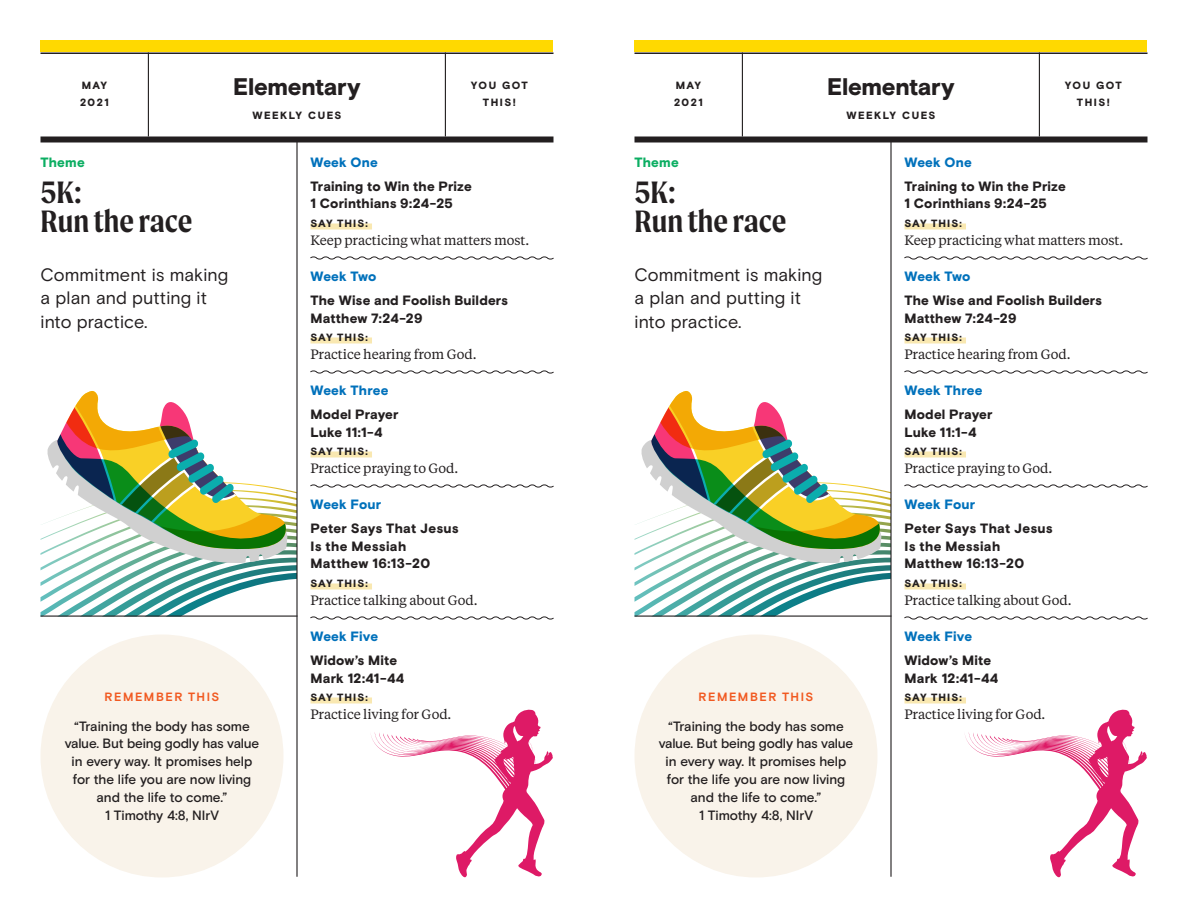
<style>
.page{position:relative;width:1188px;height:918px;background:#fff}
.page>*{position:absolute;margin:0;border:0;box-sizing:border-box;transform-origin:0 0}
.t1{font:600 33px/30px "Moret";color:#231f20}
.t2{font:900 24px "Basis Grotesque";letter-spacing:-.015em;color:#231f20}
.t3{font:18px/24px "Basis Grotesque";letter-spacing:.005em;color:#231f20}
.t4{font:900 13.5px/18px "Basis Grotesque";letter-spacing:.015em;color:#231f20}
.t5{font:500 13.5px/18px "Basis Grotesque";letter-spacing:-.005em;color:#231f20;text-align:center}
.t6{font:13.5px "Tiempos Text";letter-spacing:-.01em;color:#231f20}
.t7{font:900 13.5px "Basis Grotesque";letter-spacing:.01em;color:#0071bb}
.t8{font:900 13.5px "Basis Grotesque";letter-spacing:.015em;color:#0bae62}
.t9{font:700 12px "Basis Grotesque";letter-spacing:.13em;color:#f15921}
.t10{font:900 10.5px/18px "Basis Grotesque";letter-spacing:.1em;color:#231f20}
.t11{font:900 10.5px/18px "Basis Grotesque";letter-spacing:.14em;color:#231f20;text-align:center}
.t12{font:900 10.5px "Basis Grotesque";letter-spacing:.135em;color:#231f20}
</style>
<div class="page">
<svg style="left:40px;top:391px;width:256px;height:225px"></svg>
<svg style="left:634px;top:391px;width:256px;height:225px"></svg>
<hr style="left:148px;top:52px;width:1px;height:84px;background:#231f20">
<hr style="left:742px;top:52px;width:1px;height:84px;background:#231f20">
<hr style="left:445px;top:52px;width:1px;height:84px;background:#231f20">
<hr style="left:1039px;top:52px;width:1px;height:84px;background:#231f20">
<hr style="left:40px;top:52px;width:514px;height:2px;background:#231f20">
<hr style="left:634px;top:52px;width:514px;height:2px;background:#231f20">
<hr style="left:296px;top:142px;width:2px;height:735px;background:#231f20">
<hr style="left:890px;top:142px;width:2px;height:735px;background:#231f20">
<div style="left:310px;top:224px;width:62px;height:6px;background:#f9e8b1"></div>
<svg style="left:310px;top:256px;width:244px;height:4px"></svg>
<div style="left:310px;top:338px;width:62px;height:6px;background:#f9e8b1"></div>
<svg style="left:310px;top:370px;width:244px;height:4px"></svg>
<div style="left:310px;top:452px;width:62px;height:6px;background:#f9e8b1"></div>
<svg style="left:310px;top:484px;width:244px;height:4px"></svg>
<div style="left:310px;top:584px;width:62px;height:6px;background:#f9e8b1"></div>
<svg style="left:310px;top:616px;width:244px;height:4px"></svg>
<div style="left:310px;top:698px;width:62px;height:6px;background:#f9e8b1"></div>
<div style="left:904px;top:224px;width:62px;height:6px;background:#f9e8b1"></div>
<svg style="left:904px;top:256px;width:244px;height:4px"></svg>
<div style="left:904px;top:338px;width:62px;height:6px;background:#f9e8b1"></div>
<svg style="left:904px;top:370px;width:244px;height:4px"></svg>
<div style="left:904px;top:452px;width:62px;height:6px;background:#f9e8b1"></div>
<svg style="left:904px;top:484px;width:244px;height:4px"></svg>
<div style="left:904px;top:584px;width:62px;height:6px;background:#f9e8b1"></div>
<svg style="left:904px;top:616px;width:244px;height:4px"></svg>
<div style="left:904px;top:698px;width:62px;height:6px;background:#f9e8b1"></div>
<div style="left:40px;top:136px;width:514px;height:6px;background:#231f20"></div>
<div style="left:634px;top:136px;width:514px;height:6px;background:#231f20"></div>
<div style="left:40px;top:634px;width:244px;height:244px;background:#f9f3ea;border-radius:50%"></div>
<div style="left:634px;top:634px;width:244px;height:244px;background:#f9f3ea;border-radius:50%"></div>
<hr style="left:40px;top:616px;width:257px;height:1px;background:#231f20">
<hr style="left:634px;top:616px;width:257px;height:1px;background:#231f20">
<div style="left:40px;top:40px;width:514px;height:12px;background:#ffd900"></div>
<div style="left:634px;top:40px;width:514px;height:12px;background:#ffd900"></div>
<svg style="left:371px;top:709px;width:182px;height:169px"></svg>
<svg style="left:965px;top:709px;width:182px;height:169px"></svg>
<h2 class="t2" style="left:233px;top:72px;width:129px">Elementary</h2>
<p class="t12" style="left:252px;top:109px;width:91px">WEEKLY CUES</p>
<h2 class="t2" style="left:827px;top:72px;width:129px">Elementary</h2>
<p class="t12" style="left:846px;top:109px;width:91px">WEEKLY CUES</p>
<p class="t11" style="left:471px;top:76px;width:58px">YOU GOT<br>THIS!</p>
<p class="t11" style="left:1065px;top:76px;width:58px">YOU GOT<br>THIS!</p>
<p class="t10" style="left:80px;top:76px;width:30px">MAY<br>2021</p>
<p class="t10" style="left:674px;top:76px;width:30px">MAY<br>2021</p>
<p class="t8" style="left:40px;top:154px;width:46px">Theme</p>
<h1 class="t1" style="left:40px;top:176px;width:153px">5K:<br>Run the race</h1>
<h3 class="t3" style="left:40px;top:263px;width:189px">Commitment is making a plan and putting it into practice.</h3>
<p class="t9" style="left:105px;top:689px;width:116px">REMEMBER THIS</p>
<p class="t5" style="left:65px;top:717px;width:196px">“Training the body has some value. But being godly has value in every way. It promises help for the life you are now living and the life to come.”<br>1 Timothy 4:8, NIrV</p>
<p class="t7" style="left:310px;top:154px;width:69px">Week One</p>
<p class="t4" style="left:310px;top:178px;width:163px">Training to Win the Prize<br>1 Corinthians 9:24-25</p>
<p class="t10" style="left:310px;top:214px;width:59px">SAY THIS:</p>
<p class="t6" style="left:310px;top:231px;width:220px">Keep practicing what matters most.</p>
<p class="t7" style="left:310px;top:268px;width:67px">Week Two</p>
<p class="t4" style="left:310px;top:292px;width:199px">The Wise and Foolish Builders<br>Matthew 7:24-29</p>
<p class="t10" style="left:310px;top:328px;width:59px">SAY THIS:</p>
<p class="t6" style="left:310px;top:345px;width:168px">Practice hearing from God.</p>
<p class="t7" style="left:310px;top:382px;width:79px">Week Three</p>
<p class="t4" style="left:310px;top:406px;width:90px">Model Prayer<br>Luke 11:1-4</p>
<p class="t10" style="left:310px;top:442px;width:59px">SAY THIS:</p>
<p class="t6" style="left:310px;top:459px;width:149px">Practice praying to God.</p>
<p class="t7" style="left:310px;top:496px;width:72px">Week Four</p>
<p class="t4" style="left:310px;top:520px;width:150px">Peter Says That Jesus<br>Is the Messiah<br>Matthew 16:13-20</p>
<p class="t10" style="left:310px;top:574px;width:59px">SAY THIS:</p>
<p class="t6" style="left:310px;top:591px;width:169px">Practice talking about God.</p>
<p class="t7" style="left:310px;top:628px;width:69px">Week Five</p>
<p class="t4" style="left:310px;top:652px;width:95px">Widow’s Mite<br>Mark 12:41-44</p>
<p class="t10" style="left:310px;top:688px;width:59px">SAY THIS:</p>
<p class="t6" style="left:310px;top:705px;width:142px">Practice living for God.</p>
<p class="t8" style="left:634px;top:154px;width:46px">Theme</p>
<h1 class="t1" style="left:634px;top:176px;width:153px">5K:<br>Run the race</h1>
<h3 class="t3" style="left:634px;top:263px;width:189px">Commitment is making a plan and putting it into practice.</h3>
<p class="t9" style="left:699px;top:689px;width:116px">REMEMBER THIS</p>
<p class="t5" style="left:659px;top:717px;width:196px">“Training the body has some value. But being godly has value in every way. It promises help for the life you are now living and the life to come.”<br>1 Timothy 4:8, NIrV</p>
<p class="t7" style="left:904px;top:154px;width:69px">Week One</p>
<p class="t4" style="left:904px;top:178px;width:163px">Training to Win the Prize<br>1 Corinthians 9:24-25</p>
<p class="t10" style="left:904px;top:214px;width:59px">SAY THIS:</p>
<p class="t6" style="left:904px;top:231px;width:220px">Keep practicing what matters most.</p>
<p class="t7" style="left:904px;top:268px;width:67px">Week Two</p>
<p class="t4" style="left:904px;top:292px;width:199px">The Wise and Foolish Builders<br>Matthew 7:24-29</p>
<p class="t10" style="left:904px;top:328px;width:59px">SAY THIS:</p>
<p class="t6" style="left:904px;top:345px;width:168px">Practice hearing from God.</p>
<p class="t7" style="left:904px;top:382px;width:79px">Week Three</p>
<p class="t4" style="left:904px;top:406px;width:90px">Model Prayer<br>Luke 11:1-4</p>
<p class="t10" style="left:904px;top:442px;width:59px">SAY THIS:</p>
<p class="t6" style="left:904px;top:459px;width:149px">Practice praying to God.</p>
<p class="t7" style="left:904px;top:496px;width:72px">Week Four</p>
<p class="t4" style="left:904px;top:520px;width:150px">Peter Says That Jesus<br>Is the Messiah<br>Matthew 16:13-20</p>
<p class="t10" style="left:904px;top:574px;width:59px">SAY THIS:</p>
<p class="t6" style="left:904px;top:591px;width:169px">Practice talking about God.</p>
<p class="t7" style="left:904px;top:628px;width:69px">Week Five</p>
<p class="t4" style="left:904px;top:652px;width:95px">Widow’s Mite<br>Mark 12:41-44</p>
<p class="t10" style="left:904px;top:688px;width:59px">SAY THIS:</p>
<p class="t6" style="left:904px;top:705px;width:142px">Practice living for God.</p>
</div>
